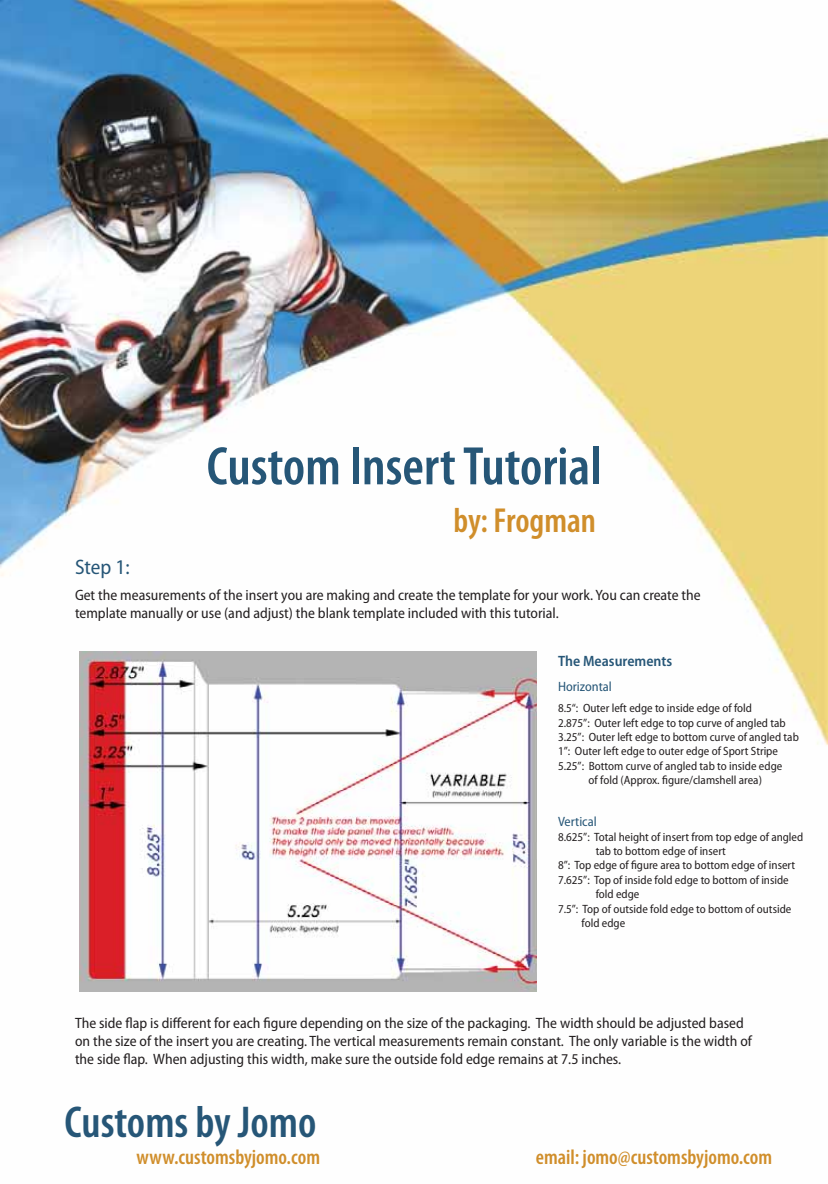
<style>
.page{position:relative;width:828px;height:1184px;background:#fff}
.page>*{position:absolute;margin:0;border:0;box-sizing:border-box;transform-origin:0 0}
.t1{font:600 condensed 54.6px "Myriad Pro";color:#265677}
.t2{font:600 condensed 44.85px "Myriad Pro";color:#265677}
.t3{font:600 condensed 34.8px "Myriad Pro";color:#d08e2b}
.t4{font:600 condensed 21px "Myriad Pro";color:#d08e2b}
.t5{font:semi-condensed 21px "Myriad Pro";color:#265677}
.t6{font:semi-condensed 15px/18px "Myriad Pro";color:#231f20}
.t7{font:600 semi-condensed 15px "Myriad Pro";color:#265677}
.t8{font:semi-condensed 13.5px "Myriad Pro";color:#265677}
.t9{font:semi-condensed 12px "Myriad Pro";color:#231f20}
</style>
<div class="page">
<img style="left:0;top:0;width:828px;height:992px">
<img style="left:79px;top:652px;width:458px;height:339px">
<p class="t1" style="left:207px;top:433px;width:396px">Custom Insert Tutorial</p>
<p class="t3" style="left:454px;top:499px;width:144px">by: Frogman</p>
<p class="t5" style="left:75px;top:559px;width:56px">Step 1:</p>
<p class="t6" style="left:75px;top:587px;width:627px">Get the measurements of the insert you are making and create the template for your work. You can create the template manually or use (and adjust) the blank template included with this tutorial.</p>
<p class="t7" style="left:558px;top:651px;width:116px">The Measurements</p>
<p class="t8" style="left:558px;top:681px;width:55px">Horizontal</p>
<p class="t9" style="left:558px;top:703px;width:195px">8.5“: Outer left edge to inside edge of fold</p>
<p class="t9" style="left:558px;top:718px;width:229px">2.875”: Outer left edge to top curve of angled tab</p>
<p class="t9" style="left:558px;top:732px;width:242px">3.25”: Outer left edge to bottom curve of angled tab</p>
<p class="t9" style="left:558px;top:746px;width:221px">1”: Outer left edge to outer edge of Sport Stripe</p>
<p class="t9" style="left:558px;top:761px;width:226px">5.25”: Bottom curve of angled tab to inside edge</p>
<p class="t9" style="left:589px;top:775px;width:175px">of fold (Approx. figure/clamshell area)</p>
<p class="t8" style="left:558px;top:816px;width:40px">Vertical</p>
<p class="t9" style="left:558px;top:832px;width:247px">8.625”: Total height of insert from top edge of angled</p>
<p class="t9" style="left:596px;top:846px;width:132px">tab to bottom edge of insert</p>
<p class="t9" style="left:558px;top:860px;width:239px">8”: Top edge of figure area to bottom edge of insert</p>
<p class="t9" style="left:558px;top:875px;width:232px">7.625”: Top of inside fold edge to bottom of inside</p>
<p class="t9" style="left:596px;top:889px;width:45px">fold edge</p>
<p class="t9" style="left:558px;top:904px;width:235px">7.5”: Top of outside fold edge to bottom of outside</p>
<p class="t9" style="left:582px;top:918px;width:45px">fold edge</p>
<p class="t6" style="left:75px;top:1015px;width:678px">The side flap is different for each figure depending on the size of the packaging. The width should be adjusted based on the size of the insert you are creating. The vertical measurements remain constant. The only variable is the width of the side flap. When adjusting this width, make sure the outside fold edge remains at 7.5 inches.</p>
<p class="t2" style="left:65px;top:1095px;width:253px">Customs by Jomo</p>
<p class="t4" style="left:137px;top:1144px;width:185px">www.customsbyjomo.com</p>
<p class="t4" style="left:536px;top:1144px;width:238px">email: jomo@customsbyjomo.com</p>
</div>
